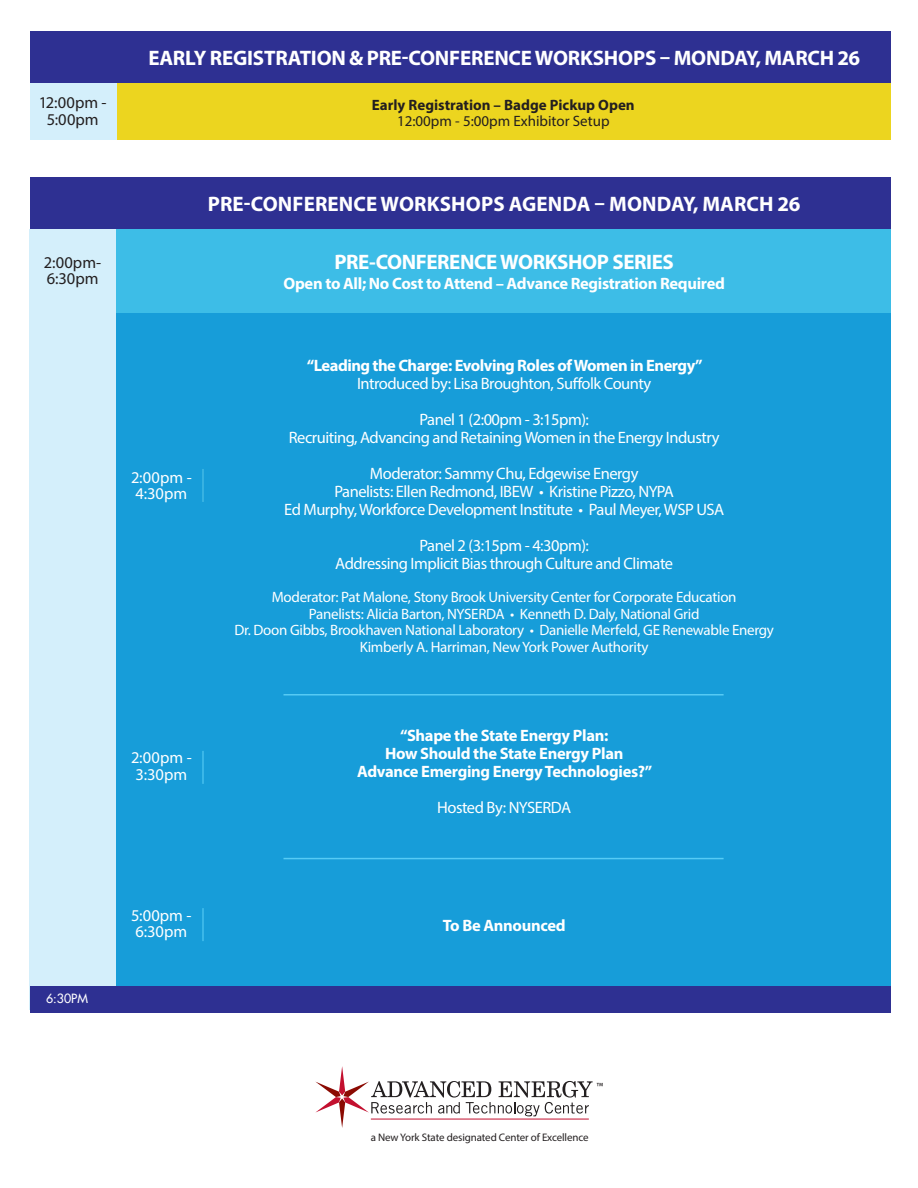
<style>
.page{position:relative;width:918px;height:1188px;background:#fff}
.page>*{position:absolute;margin:0;border:0;box-sizing:border-box;transform-origin:0 0}
.t1{font:700 21px "Myriad Pro";letter-spacing:-.01em;color:#fff}
.t2{font:16.5px/36px "Myriad Pro";letter-spacing:-.03em;color:#fff;text-align:center}
.t3{font:700 16.5px/18px "Myriad Pro";letter-spacing:-.02em;color:#fff;text-align:center}
.t4{font:16.5px/16.5px "Myriad Pro";letter-spacing:.005em;color:#fff}
.t5{font:16.5px/16.5px "Myriad Pro";letter-spacing:.01em;color:#231f20;text-align:center}
.t6{font:15px/16.5px "Myriad Pro";letter-spacing:-.02em;color:#fff;text-align:center}
.t7{font:700 15px "Myriad Pro";color:#231f20}
.t8{font:15px "Myriad Pro";color:#231f20}
.t9{font:12.45px "Futura";color:#fff}
.t10{font:10.95px "Myriad Pro";letter-spacing:-.01em;color:#231f20}
</style>
<div class="page">
<div style="left:116px;top:229px;width:775px;height:119px;background:#3dbde7"></div>
<div style="left:117px;top:178px;width:774px;height:51px;background:#2e3092"></div>
<div style="left:31px;top:82px;width:860px;height:58px;background:#ecd51f"></div>
<svg style="left:315px;top:1066px;width:288px;height:62px"></svg>
<hr style="left:371px;top:1119px;width:218px;height:1px;background:#c3102f">
<div style="left:116px;top:313px;width:775px;height:698px;background:#179dd9"></div>
<div style="left:30px;top:229px;width:86px;height:781px;background:#d4effb"></div>
<div style="left:30px;top:178px;width:100px;height:51px;background:#2e3092"></div>
<hr style="left:202px;top:469px;width:2px;height:33px;background:#51c2e9">
<div style="left:30px;top:82px;width:86px;height:58px;background:#d4effb"></div>
<div style="left:117px;top:31px;width:774px;height:51px;background:#2e3092"></div>
<div style="left:30px;top:31px;width:100px;height:51px;background:#2e3092"></div>
<div style="left:31px;top:986px;width:860px;height:27px;background:#2e3092"></div>
<hr style="left:284px;top:694px;width:440px;height:2px;background:#56cbf5">
<hr style="left:202px;top:908px;width:2px;height:33px;background:#56cbf5">
<hr style="left:284px;top:858px;width:440px;height:1px;background:#56cbf5">
<hr style="left:202px;top:751px;width:2px;height:33px;background:#56cbf5">
<p class="t5" style="left:39px;top:94px;width:69px">12:00pm -<br>5:00pm</p>
<p class="t1" style="left:148px;top:44px;width:713px">EARLY REGISTRATION &amp; PRE-CONFERENCE WORKSHOPS – MONDAY, MARCH 26</p>
<p class="t7" style="left:372px;top:95px;width:264px">Early Registration – Badge Pickup Open</p>
<p class="t8" style="left:397px;top:112px;width:214px">12:00pm - 5:00pm Exhibitor Setup</p>
<p class="t5" style="left:44px;top:254px;width:59px;text-align:left">2:00pm-<br>6:30pm</p>
<p class="t1" style="left:208px;top:191px;width:594px">PRE-CONFERENCE WORKSHOPS AGENDA – MONDAY, MARCH 26</p>
<p class="t1" style="left:334px;top:248px;width:341px">PRE-CONFERENCE WORKSHOP SERIES</p>
<p class="t3" style="left:283px;top:273px;width:443px">Open to All; No Cost to Attend – Advance Registration Required</p>
<p class="t4" style="left:131px;top:469px;width:62px">2:00pm -<br>4:30pm</p>
<p class="t3" style="left:307px;top:356px;width:397px">“Leading the Charge: Evolving Roles of Women in Energy”</p>
<p class="t2" style="left:357px;top:365px;width:296px">Introduced by: Lisa Broughton, Suffolk County<br>Panel 1 (2:00pm - 3:15pm):</p>
<p class="t2" style="left:289px;top:419px;width:432px">Recruiting, Advancing and Retaining Women in the Energy Industry<br>Moderator: Sammy Chu, Edgewise Energy</p>
<p class="t2" style="left:284px;top:482px;width:442px;line-height:18px">Panelists: Ellen Redmond, IBEW • Kristine Pizzo, NYPA<br>Ed Murphy, Workforce Development Institute • Paul Meyer, WSP USA</p>
<p class="t2" style="left:335px;top:536px;width:339px;line-height:18px">Panel 2 (3:15pm - 4:30pm):<br>Addressing Implicit Bias through Culture and Climate</p>
<p class="t6" style="left:234px;top:589px;width:541px">Moderator: Pat Malone, Stony Brook University Center for Corporate Education<br>Panelists: Alicia Barton, NYSERDA • Kenneth D. Daly, National Grid<br>Dr. Doon Gibbs, Brookhaven National Laboratory • Danielle Merfeld, GE Renewable Energy Kimberly A. Harriman, New York Power Authority</p>
<p class="t4" style="left:131px;top:749px;width:62px">2:00pm -<br>3:30pm</p>
<p class="t3" style="left:357px;top:726px;width:297px">“Shape the State Energy Plan:<br>How Should the State Energy Plan<br>Advance Emerging Energy Technologies?”</p>
<p class="t2" style="left:437px;top:789px;width:135px">Hosted By: NYSERDA</p>
<p class="t9" style="left:46px;top:990px;width:43px">6:30PM</p>
<p class="t4" style="left:131px;top:906px;width:62px">5:00pm -<br>6:30pm</p>
<p class="t3" style="left:443px;top:916px;width:124px">To Be Announced</p>
<p class="t10" style="left:371px;top:1131px;width:219px">a New York State designated Center of Excellence</p>
</div>
